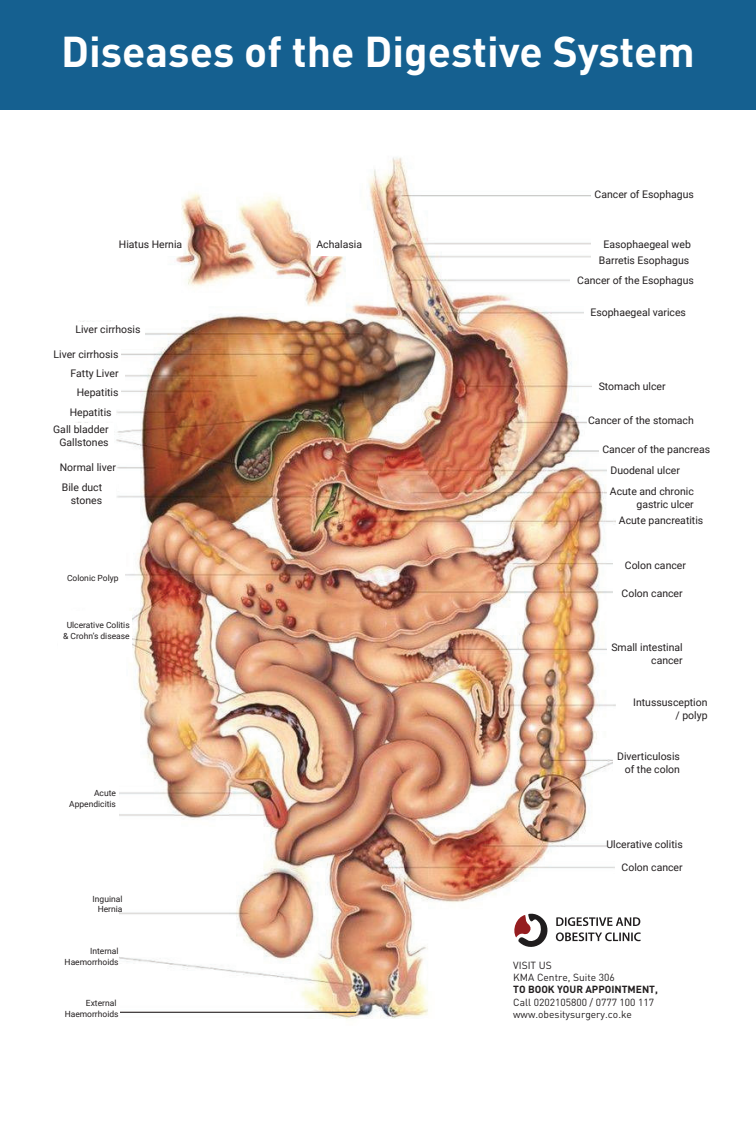
<style>
.page{position:relative;width:756px;height:1134px;background:#fff}
.page>*{position:absolute;margin:0;border:0;box-sizing:border-box;transform-origin:0 0}
.t1{font:700 42.6px "DIN Pro";color:#fff}
.t2{font:10.5px/12.5px "Roboto";color:#231f20;text-align:right}
.t3{font:10.2px/12.3px "DIN Pro";color:#231f20}
.t4{font:700 10.2px "DIN Pro";color:#231f20}
.t5{font:8.5px/10.2px "Roboto";color:#231f20;text-align:right}
</style>
<div class="page">
<img style="left:78px;top:157px;width:563px;height:862px">
<div style="left:106px;top:231px;width:76px;height:24px;background:#fff"></div>
<div style="left:311px;top:231px;width:57px;height:24px;background:#fff"></div>
<hr style="left:119px;top:1012px;width:237px;height:1px;background:#231f20">
<div style="left:58px;top:995px;width:62px;height:26px;background:#fff"></div>
<div style="left:591px;top:184px;width:119px;height:35px;background:#fff"></div>
<div style="left:591px;top:231px;width:119px;height:35px;background:#fff"></div>
<div style="left:570px;top:258px;width:133px;height:36px;background:#fff"></div>
<div style="left:584px;top:301px;width:133px;height:35px;background:#fff"></div>
<div style="left:592px;top:370px;width:133px;height:36px;background:#fff"></div>
<div style="left:587px;top:398px;width:133px;height:35px;background:#fff"></div>
<div style="left:599px;top:429px;width:133px;height:35px;background:#fff"></div>
<div style="left:607px;top:446px;width:134px;height:35px;background:#fff"></div>
<div style="left:607px;top:474px;width:134px;height:35px;background:#fff"></div>
<div style="left:616px;top:506px;width:133px;height:35px;background:#fff"></div>
<div style="left:613px;top:551px;width:134px;height:68px;background:#fff"></div>
<div style="left:607px;top:614px;width:134px;height:67px;background:#fff"></div>
<div style="left:616px;top:666px;width:133px;height:67px;background:#fff"></div>
<div style="left:613px;top:711px;width:134px;height:68px;background:#fff"></div>
<div style="left:607px;top:796px;width:134px;height:52px;background:#fff"></div>
<div style="left:616px;top:830px;width:140px;height:68px;background:#fff"></div>
<div style="left:0;top:745px;width:119px;height:236px;background:#fff"></div>
<div style="left:65px;top:567px;width:60px;height:23px;background:#fff"></div>
<div style="left:58px;top:611px;width:74px;height:45px;background:#fff"></div>
<div style="left:35px;top:322px;width:110px;height:20px;background:#fff"></div>
<div style="left:10px;top:345px;width:110px;height:20px;background:#fff"></div>
<div style="left:15px;top:365px;width:110px;height:20px;background:#fff"></div>
<div style="left:10px;top:385px;width:110px;height:21px;background:#fff"></div>
<div style="left:6px;top:401px;width:110px;height:20px;background:#fff"></div>
<div style="left:3px;top:423px;width:111px;height:30px;background:#fff"></div>
<div style="left:6px;top:451px;width:110px;height:57px;background:#fff"></div>
<div style="left:0;top:0;width:756px;height:109px;background:#156090"></div>
<svg style="left:556px;top:917px;width:84px;height:9px"></svg>
<svg style="left:556px;top:932px;width:85px;height:9px"></svg>
<svg style="left:511px;top:912px;width:38px;height:36px"></svg>
<h1 class="t1" style="left:61px;top:16px;width:635px">Diseases of the Digestive System</h1>
<p class="t2" style="left:119px;top:238px;width:65px">Hiatus Hernia</p>
<p class="t2" style="left:316px;top:238px;width:47px">Achalasia</p>
<p class="t2" style="left:75px;top:322px;width:66px">Liver cirrhosis</p>
<p class="t2" style="left:54px;top:344px;width:66px;line-height:18.8px">Liver cirrhosis<br>Fatty Liver<br>Hepatitis</p>
<p class="t2" style="left:53px;top:403px;width:60px;line-height:17.3px">Hepatitis<br>Gall bladder</p>
<p class="t2" style="left:59px;top:435px;width:51px">Gallstones</p>
<p class="t2" style="left:60px;top:457px;width:58px;line-height:20.3px;text-align:left">Normal liver<br>Bile duct</p>
<p class="t2" style="left:71px;top:493px;width:33px">stones</p>
<p class="t5" style="left:67px;top:572px;width:53px">Colonic Polyp</p>
<p class="t5" style="left:63px;top:620px;width:68px;text-align:center">Ulcerative Colitis &amp; Crohn’s disease</p>
<p class="t5" style="left:69px;top:788px;width:48px">Acute<br>Appendicitis</p>
<p class="t5" style="left:93px;top:893px;width:31px;text-align:center">Inguinal<br>Hernia</p>
<p class="t5" style="left:65px;top:946px;width:55px">Internal<br>Haemorrhoids</p>
<p class="t5" style="left:65px;top:998px;width:55px">External<br>Haemorrhoids</p>
<p class="t2" style="left:595px;top:188px;width:101px">Cancer of Esophagus</p>
<p class="t2" style="left:603px;top:238px;width:89px">Easophaegeal web</p>
<p class="t2" style="left:599px;top:254px;width:92px">Barretis Esophagus</p>
<p class="t2" style="left:577px;top:273px;width:118px">Cancer of the Esophagus</p>
<p class="t2" style="left:590px;top:305px;width:97px">Esophaegeal varices</p>
<p class="t2" style="left:599px;top:380px;width:69px">Stomach ulcer</p>
<p class="t2" style="left:588px;top:413px;width:107px">Cancer of the stomach</p>
<p class="t2" style="left:602px;top:443px;width:109px">Cancer of the pancreas</p>
<p class="t2" style="left:610px;top:464px;width:71px">Duodenal ulcer</p>
<p class="t2" style="left:610px;top:485px;width:85px">Acute and chronic gastric ulcer</p>
<p class="t2" style="left:619px;top:513px;width:86px">Acute pancreatitis</p>
<p class="t2" style="left:625px;top:559px;width:63px">Colon cancer</p>
<p class="t2" style="left:622px;top:586px;width:63px">Colon cancer</p>
<p class="t2" style="left:611px;top:641px;width:73px">Small intestinal cancer</p>
<p class="t2" style="left:633px;top:696px;width:76px">Intussusception / polyp</p>
<p class="t2" style="left:617px;top:750px;width:64px">Diverticulosis of the colon</p>
<p class="t2" style="left:606px;top:833px;width:78px;line-height:22.5px">Ulcerative colitis<br>Colon cancer</p>
<p class="t3" style="left:513px;top:958px;width:103px">VISIT US<br>KMA Centre, Suite 306</p>
<p class="t4" style="left:513px;top:981px;width:146px">TO BOOK YOUR APPOINTMENT,</p>
<p class="t3" style="left:513px;top:995px;width:142px">Call 0202105800 / 0777 100 117 www.obesitysurgery.co.ke</p>
</div>
